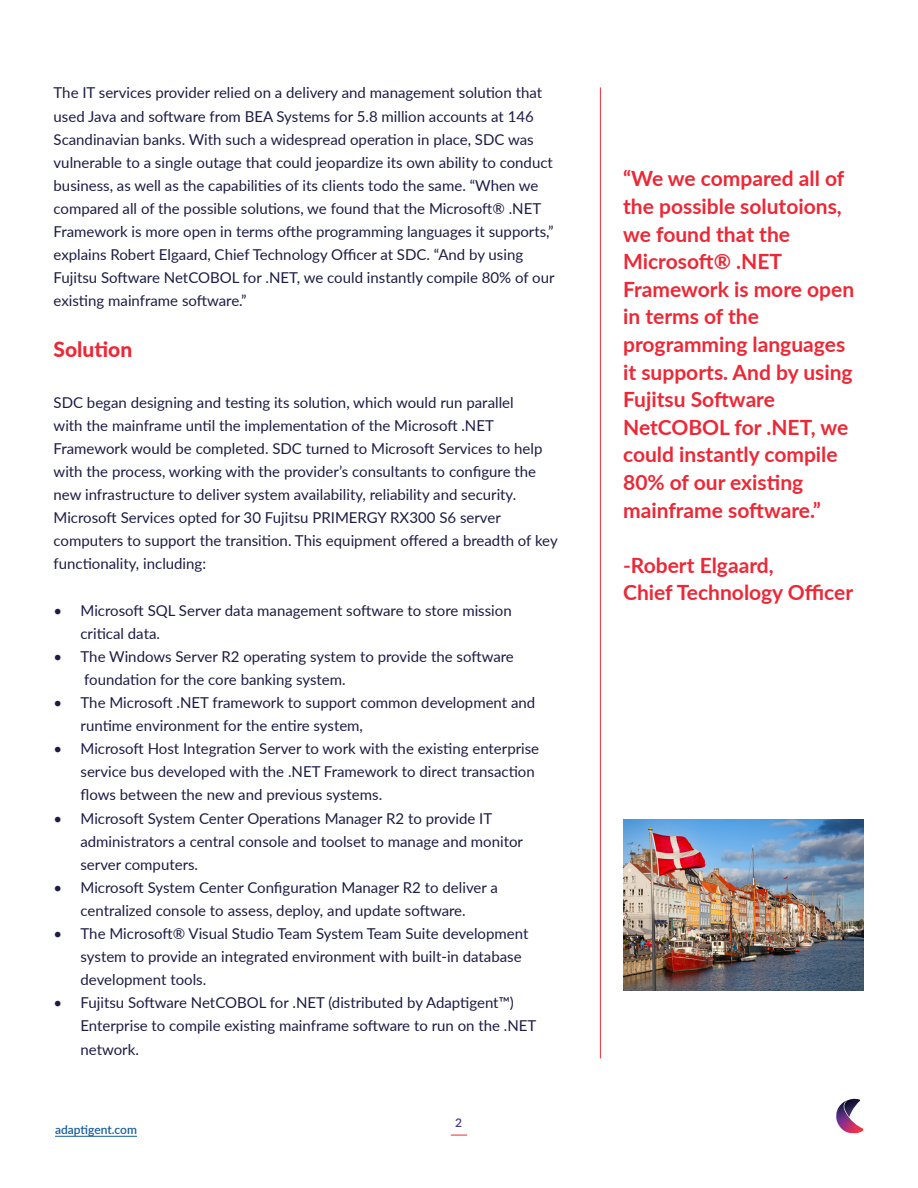
<style>
.page{position:relative;width:918px;height:1188px;background:#fff}
.page>*{position:absolute;margin:0;border:0;box-sizing:border-box;transform-origin:0 0}
.t1{font:700 21px/27.6px "Lato";color:#ed2836}
.t2{font:800 21px "Lato";color:#ed2836}
.t3{font:15px/23.1px "Lato";color:#1d1c44}
.t4{font:600 12px "Lato";color:#175d9e}
.t5{font:600 12px "Lato";color:#48388f}
</style>
<div class="page">
<hr style="left:600px;top:87px;width:1px;height:971px;background:#ed2836">
<hr style="left:55px;top:1136px;width:82px;height:1px;background:#175d9e">
<svg style="left:451px;top:1135px;width:16px;height:1px"></svg>
<img style="left:836px;top:1102px;width:27px;height:31px">
<img style="left:843px;top:1099px;width:17px;height:18px">
<img style="left:623px;top:819px;width:240px;height:171px">
<p class="t3" style="left:54px;top:81px;width:490px">The IT services provider relied on a delivery and management solution that</p>
<p class="t3" style="left:54px;top:104px;width:502px">used Java and software from BEA Systems for 5.8 million accounts at 146<br>Scandinavian banks. With such a widespread operation in place, SDC was vulnerable to a single outage that could jeopardize its own ability to conduct business, as well as the capabilities of its clients todo the same. “When we compared all of the possible solutions, we found that the Microsoft® .NET Framework is more open in terms ofthe programming languages it supports,” explains Robert Elgaard, Chief Technology Officer at SDC. “And by using Fujitsu Software NetCOBOL for .NET, we could instantly compile 80% of our existing mainframe software.”</p>
<p class="t2" style="left:54px;top:334px;width:80px">Solution</p>
<p class="t3" style="left:54px;top:390px;width:462px">SDC began designing and testing its solution, which would run parallel</p>
<p class="t3" style="left:54px;top:413px;width:442px">with the mainframe until the implementation of the Microsoft .NET</p>
<p class="t3" style="left:54px;top:436px;width:490px">Framework would be completed. SDC turned to Microsoft Services to help with the process, working with the provider’s consultants to configure the new infrastructure to deliver system availability, reliability and security.</p>
<p class="t3" style="left:54px;top:506px;width:449px">Microsoft Services opted for 30 Fujitsu PRIMERGY RX300 S6 server</p>
<p class="t3" style="left:54px;top:529px;width:506px">computers to support the transition. This equipment offered a breadth of key functionality, including:</p>
<p class="t3" style="left:54px;top:598px;width:460px">• Microsoft SQL Server data management software to store mission</p>
<p class="t3" style="left:80px;top:621px;width:81px">critical data.</p>
<p class="t3" style="left:54px;top:644px;width:462px">• The Windows Server R2 operating system to provide the software</p>
<p class="t3" style="left:84px;top:667px;width:263px">foundation for the core banking system.</p>
<p class="t3" style="left:81px;top:690px;width:456px;text-indent:-27px">• The Microsoft .NET framework to support common development and runtime environment for the entire system,</p>
<p class="t3" style="left:81px;top:737px;width:460px;text-indent:-27px">• Microsoft Host Integration Server to work with the existing enterprise service bus developed with the .NET Framework to direct transaction flows between the new and previous systems.</p>
<p class="t3" style="left:54px;top:806px;width:440px">• Microsoft System Center Operations Manager R2 to provide IT</p>
<p class="t3" style="left:80px;top:829px;width:444px">administrators a central console and toolset to manage and monitor</p>
<p class="t3" style="left:80px;top:852px;width:119px">server computers.</p>
<p class="t3" style="left:54px;top:875px;width:446px">• Microsoft System Center Configuration Manager R2 to deliver a</p>
<p class="t3" style="left:80px;top:898px;width:387px">centralized console to assess, deploy, and update software.</p>
<p class="t3" style="left:81px;top:921px;width:449px;text-indent:-27px">• The Microsoft® Visual Studio Team System Team Suite development system to provide an integrated environment with built-in database development tools.</p>
<p class="t3" style="left:54px;top:991px;width:462px">• Fujitsu Software NetCOBOL for .NET (distributed by Adaptigent™)</p>
<p class="t3" style="left:80px;top:1014px;width:458px">Enterprise to compile existing mainframe software to run on the .NET</p>
<p class="t3" style="left:80px;top:1037px;width:60px">network.</p>
<p class="t4" style="left:55px;top:1120px;width:83px">adaptigent.com</p>
<p class="t5" style="left:455px;top:1113px;width:8px">2</p>
<p class="t1" style="left:623px;top:164px;width:223px;text-align:justify">“We we compared all of the possible solutoions, we found that the</p>
<p class="t1" style="left:623px;top:247px;width:160px">Microsoft® .NET</p>
<p class="t1" style="left:623px;top:274px;width:233px">Framework is more open in terms of the</p>
<p class="t1" style="left:623px;top:330px;width:231px">programming languages it supports. And by using<br>Fujitsu Software</p>
<p class="t1" style="left:623px;top:412px;width:227px">NetCOBOL for .NET, we could instantly compile<br>80% of our existing</p>
<p class="t1" style="left:623px;top:495px;width:199px">mainframe software.”</p>
<p class="t1" style="left:623px;top:550px;width:152px">-Robert Elgaard,</p>
<p class="t1" style="left:623px;top:578px;width:232px">Chief Technology Officer</p>
</div>
